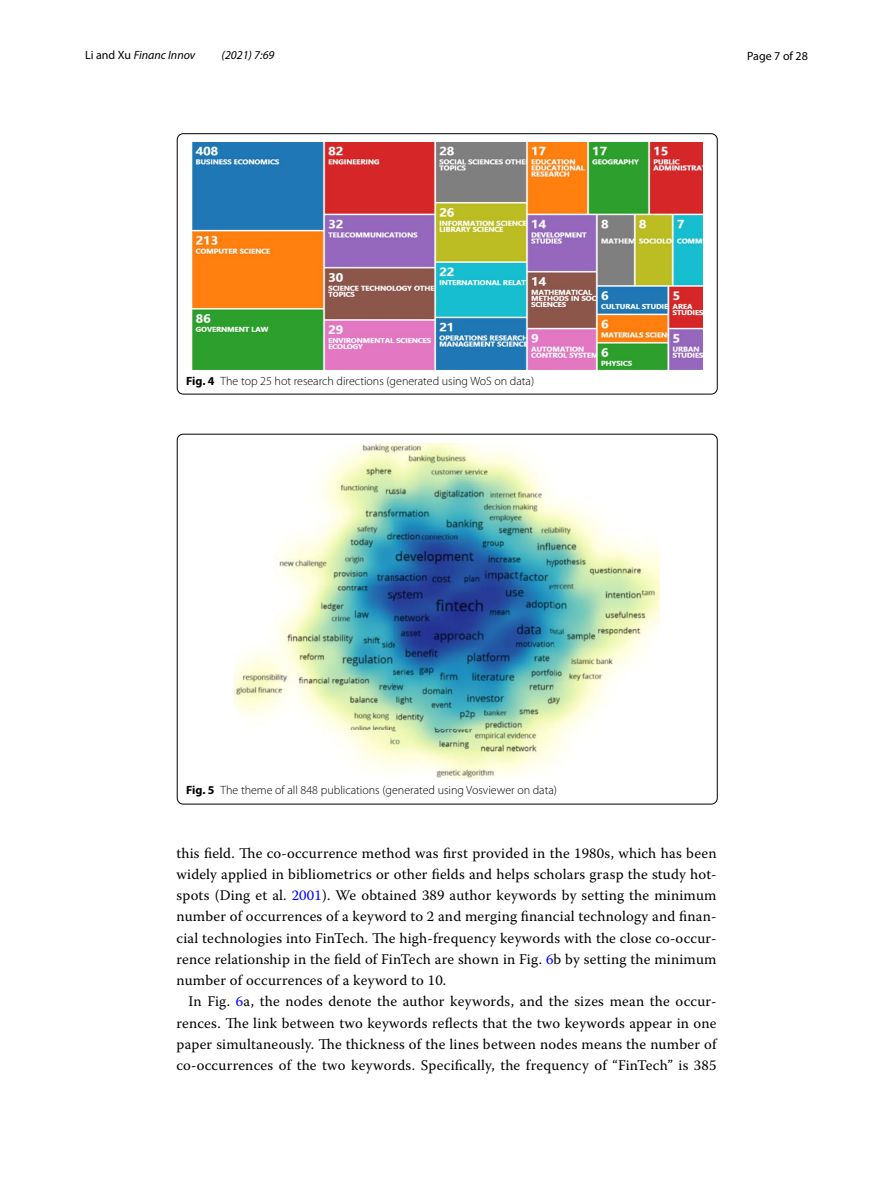
<style>
.page{position:relative;width:893px;height:1187px;background:#fff}
.page>*{position:absolute;margin:0;border:0;box-sizing:border-box;transform-origin:0 0}
.t1{font:14.7px/21.3px "Warnock Pro";letter-spacing:.015em;color:#000;text-align:justify}
.t2{font:300 12px "Myriad Pro";color:#000}
.t3{font:italic 12px "Myriad Pro";color:#000}
.t4{font:12px "Myriad Pro";color:#000}
.s1{font-style:normal}
.s2{font-weight:700}
.s3{color:#00f}
</style>
<div class="page">
<img style="left:192px;top:143px;width:510px;height:226px">
<div style="left:177px;top:133px;width:540px;height:261px;border:1px solid #000;border-radius:6px"></div>
<img style="left:235px;top:443px;width:425px;height:335px">
<p class="t3" style="left:85px;top:48px;width:112px"><span class="s1">Li and Xu</span> Financ Innov</p>
<p class="t3" style="left:222px;top:48px;width:54px">(2021) 7:69</p>
<p class="t4" style="left:747px;top:48px;width:62px">Page 7 of 28</p>
<p class="t2" style="left:186px;top:374px;width:350px"><span class="s2">Fig. 4</span> The top 25 hot research directions (generated using WoS on data)</p>
<p class="t2" style="left:186px;top:783px;width:372px"><span class="s2">Fig. 5</span> The theme of all 848 publications (generated using Vosviewer on data)</p>
<p class="t1" style="left:176px;top:841px;width:542px">this field. The co-occurrence method was first provided in the 1980s, which has been widely applied in bibliometrics or other fields and helps scholars grasp the study hot&shy;spots (Ding et al. <span class="s3">2001</span>). We obtained 389 author keywords by setting the minimum number of occurrences of a keyword to 2 and merging financial technology and finan&shy;cial technologies into FinTech. The high-frequency keywords with the close co-occur&shy;rence relationship in the field of FinTech are shown in Fig. <span class="s3">6</span>b by setting the minimum number of occurrences of a keyword to 10.</p>
<p class="t1" style="left:176px;top:990px;width:542px;text-indent:12px">In Fig. <span class="s3">6</span>a, the nodes denote the author keywords, and the sizes mean the occur&shy;rences. The link between two keywords reflects that the two keywords appear in one paper simultaneously. The thickness of the lines between nodes means the number of co-occurrences of the two keywords. Specifically, the frequency of “FinTech” is 385</p>
</div>
